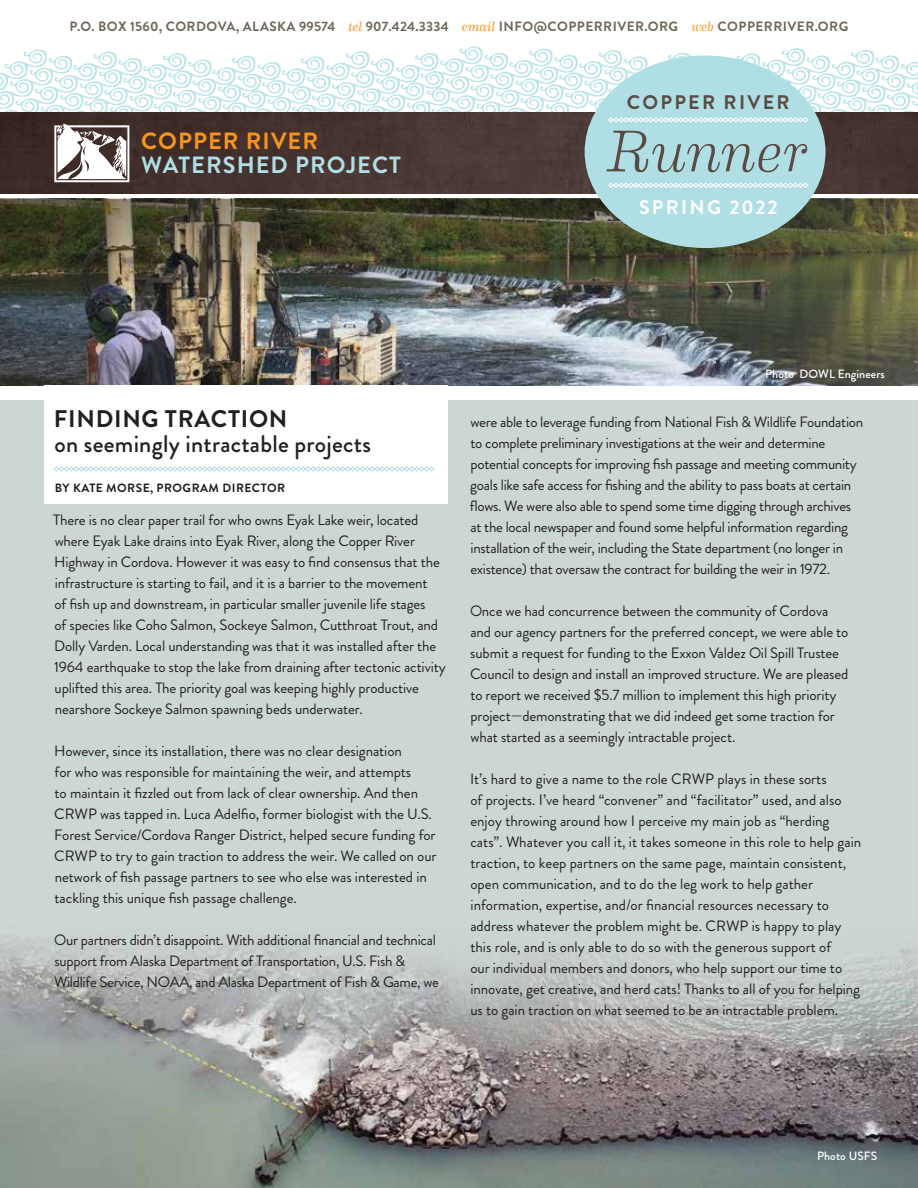
<style>
.page{position:relative;width:918px;height:1188px;background:#fff}
.page>*{position:absolute;margin:0;border:0;box-sizing:border-box;transform-origin:0 0}
.t1{font:500 24px "Brandon Grotesque";letter-spacing:.01em;color:#231f20}
.t2{font:700 24px "Brandon Grotesque";letter-spacing:.03em;color:#231f20}
.t3{font:700 23.55px "Brandon Grotesque";letter-spacing:.045em;color:#afdfe4}
.t4{font:700 23.55px "Brandon Grotesque";letter-spacing:.045em;color:#f7941e}
.t5{font:700 19.65px "Brandon Grotesque";letter-spacing:.115em;color:#5a4a42}
.t6{font:700 19.65px "Brandon Grotesque";letter-spacing:.115em;color:#fff}
.t7{font:15px/21px "Brandon Grotesque";letter-spacing:-.01em;color:#231f20}
.t8{font:700 13.5px "Brandon Grotesque";letter-spacing:.035em;color:#726658}
.t9{font:700 12px "Brandon Grotesque";letter-spacing:.04em;color:#231f20}
.t10{font:500 12px "Brandon Grotesque";letter-spacing:.005em;color:#fff}
.s1{font-family:"Eames Century Modern";font-weight:400;font-style:italic;color:#f7941e}
</style>
<div class="page">
<img style="left:0;top:289px;width:918px;height:96px">
<img style="left:0;top:199px;width:918px;height:90px">
<img style="left:0;top:400px;width:918px;height:788px">
<img style="left:0;top:188px;width:918px;height:5px">
<div style="left:44px;top:386px;width:404px;height:118px;background:#fff"></div>
<div style="left:585px;top:55px;width:241px;height:193px;background:#afdfe4;border-radius:50%"></div>
<svg style="left:0;top:46px;width:918px;height:142px"></svg>
<svg style="left:54px;top:466px;width:380px;height:6px"></svg>
<p class="t8" style="left:70px;top:17px;width:780px">P.O. BOX 1560, CORDOVA, ALASKA 99574 <span class="s1">tel</span> 907.424.3334 <span class="s1">email</span> INFO@COPPERRIVER.ORG <span class="s1">web</span> COPPERRIVER.ORG</p>
<h2 class="t4" style="left:141px;top:125px;width:178px">COPPER RIVER</h2>
<h2 class="t3" style="left:141px;top:149px;width:261px">WATERSHED PROJECT</h2>
<h3 class="t5" style="left:627px;top:89px;width:164px">COPPER RIVER</h3>
<h3 class="t6" style="left:639px;top:193px;width:140px">SPRING 2022</h3>
<h1 class="t2" style="left:54px;top:402px;width:235px">FINDING TRACTION</h1>
<h1 class="t1" style="left:54px;top:427px;width:318px">on seemingly intractable projects</h1>
<p class="t9" style="left:55px;top:479px;width:232px">BY KATE MORSE, PROGRAM DIRECTOR</p>
<p class="t7" style="left:53px;top:510px;width:394px">There is no clear paper trail for who owns Eyak Lake weir, located where Eyak Lake drains into Eyak River, along the Copper River Highway in Cordova. However it was easy to find consensus that the infrastructure is starting to fail, and it is a barrier to the movement<br>of fish up and downstream, in particular smaller juvenile life stages<br>of species like Coho Salmon, Sockeye Salmon, Cutthroat Trout, and Dolly Varden. Local understanding was that it was installed after the 1964 earthquake to stop the lake from draining after tectonic activity uplifted this area. The priority goal was keeping highly productive nearshore Sockeye Salmon spawning beds underwater.</p>
<p class="t7" style="left:54px;top:741px;width:384px">However, since its installation, there was no clear designation<br>for who was responsible for maintaining the weir, and attempts<br>to maintain it fizzled out from lack of clear ownership. And then CRWP was tapped in. Luca Adelfio, former biologist with the U.S.<br>Forest Service/Cordova Ranger District, helped secure funding for CRWP to try to gain traction to address the weir. We called on our network of fish passage partners to see who else was interested in tackling this unique fish passage challenge.</p>
<p class="t7" style="left:54px;top:930px;width:387px">Our partners didn’t disappoint. With additional financial and technical support from Alaska Department of Transportation, U.S. Fish &amp;<br>Wildlife Service, NOAA, and Alaska Department of Fish &amp; Game, we</p>
<p class="t10" style="left:765px;top:365px;width:121px">Photo DOWL Engineers</p>
<p class="t7" style="left:470px;top:412px;width:395px">were able to leverage funding from National Fish &amp; Wildlife Foundation to complete preliminary investigations at the weir and determine potential concepts for improving fish passage and meeting community goals like safe access for fishing and the ability to pass boats at certain flows. We were also able to spend some time digging through archives at the local newspaper and found some helpful information regarding installation of the weir, including the State department (no longer in existence) that oversaw the contract for building the weir in 1972.</p>
<p class="t7" style="left:470px;top:601px;width:380px">Once we had concurrence between the community of Cordova and our agency partners for the preferred concept, we were able to submit a request for funding to the Exxon Valdez Oil Spill Trustee Council to design and install an improved structure. We are pleased to report we received $5.7 million to implement this high priority project—demonstrating that we did indeed get some traction for what started as a seemingly intractable project.</p>
<p class="t7" style="left:470px;top:769px;width:393px">It’s hard to give a name to the role CRWP plays in these sorts<br>of projects. I’ve heard “convener” and “facilitator” used, and also enjoy throwing around how I perceive my main job as “herding cats”. Whatever you call it, it takes someone in this role to help gain traction, to keep partners on the same page, maintain consistent, open communication, and to do the leg work to help gather information, expertise, and/or financial resources necessary to address whatever the problem might be. CRWP is happy to play this role, and is only able to do so with the generous support of<br>our individual members and donors, who help support our time to innovate, get creative, and herd cats! Thanks to all of you for helping us to gain traction on what seemed to be an intractable problem.</p>
<p class="t10" style="left:817px;top:1147px;width:62px">Photo USFS</p>
</div>
